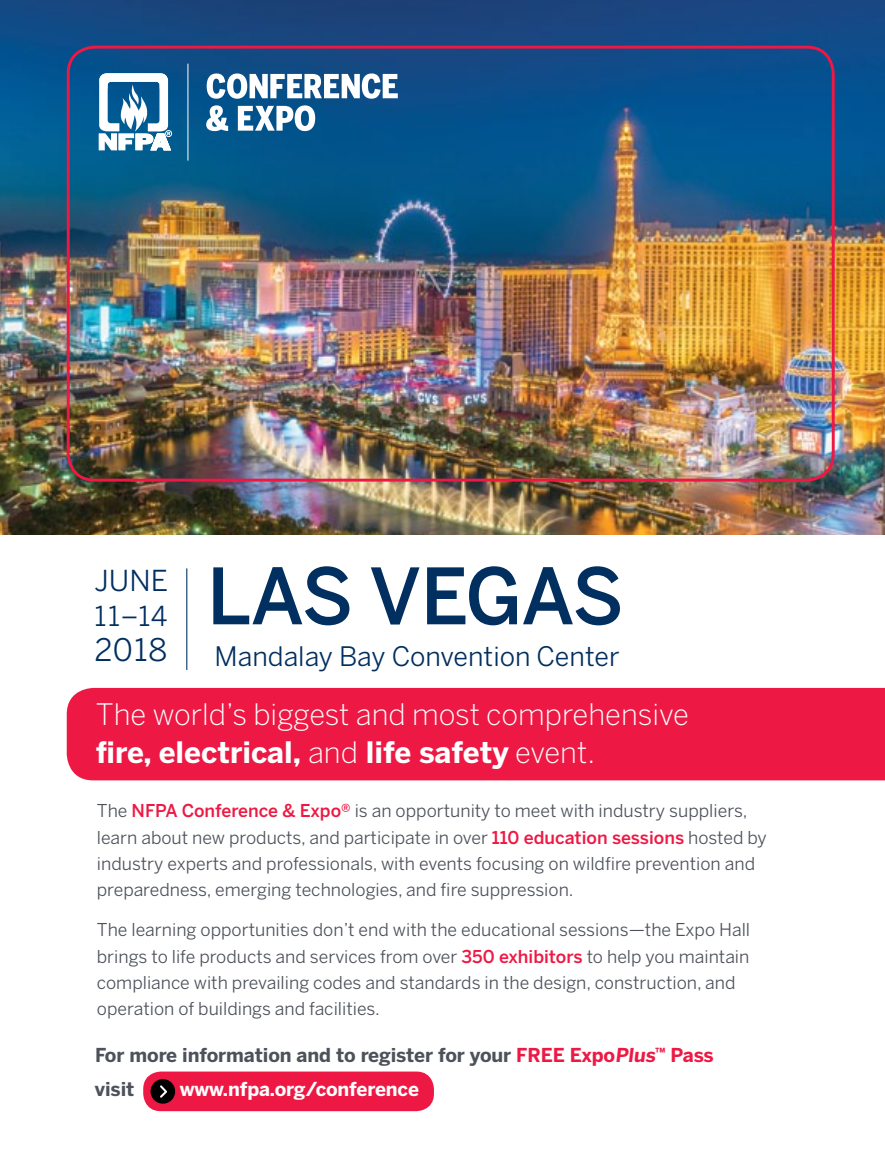
<style>
.page{position:relative;width:885px;height:1175px;background:#fff}
.page>*{position:absolute;margin:0;border:0;box-sizing:border-box;transform-origin:0 0}
.t1{font:500 76.95px "Benton Sans";letter-spacing:-.03em;color:#002f60}
.t2{font:30.9px "Benton Sans";color:#002f60}
.t3{font:300 29.4px/38.1px "Benton Sans";color:#fff}
.t4{font:28.65px "Benton Sans";color:#002f60}
.t5{font:27.3px "Benton Sans";color:#002f60}
.t6{font:26.7px "Benton Sans";color:#002f60}
.t7{font:700 19.05px/33.5px "Benton Sans";letter-spacing:-.005em;color:#4d525a}
.t8{font:700 19.05px "Benton Sans";letter-spacing:-.005em;color:#fff}
.t9{font:17.55px/26.4px "Benton Sans";color:#4d525a}
.s1{font-weight:700}
.s2{font-weight:500;color:#ed1944}
.s3{color:#ed1944}
</style>
<div class="page">
<img style="left:1px;top:0;width:883px;height:534px">
<div style="left:67px;top:46px;width:767px;height:435px;border:3px solid #ed1944;border-radius:26px"></div>
<hr style="left:186px;top:568px;width:1px;height:102px;background:#002f60">
<div style="left:165px;top:130px;width:7px;height:7px;border:1px solid #fff;border-radius:50%"></div>
<svg style="left:99px;top:73px;width:72px;height:77px"></svg>
<hr style="left:188px;top:64px;width:1px;height:97px;background:#fff">
<svg style="left:207px;top:73px;width:190px;height:26px"></svg>
<svg style="left:206px;top:105px;width:22px;height:26px"></svg>
<svg style="left:238px;top:105px;width:77px;height:26px"></svg>
<div style="left:67px;top:688px;width:817px;height:92px;background:#ed1944"></div>
<div style="left:143px;top:1071px;width:291px;height:40px;background:#ed1944;border-radius:18px"></div>
<div style="left:150px;top:1079px;width:25px;height:24px;background:#000;border-radius:50%"></div>
<svg style="left:160px;top:1085px;width:7px;height:12px"></svg>
<h3 class="t4" style="left:95px;top:564px;width:75px">JUNE</h3>
<h3 class="t5" style="left:95px;top:600px;width:74px">11–14</h3>
<h2 class="t2" style="left:95px;top:632px;width:74px">2018</h2>
<h1 class="t1" style="left:207px;top:550px;width:418px">LAS VEGAS</h1>
<h3 class="t6" style="left:214px;top:640px;width:406px">Mandalay Bay Convention Center</h3>
<h3 class="t3" style="left:96px;top:694px;width:594px">The world’s biggest and most comprehensive <span class="s1">fire, electrical,</span> and <span class="s1">life safety</span> event.</h3>
<p class="t9" style="left:97px;top:797px;width:671px">The <span class="s2">NFPA Conference &amp; Expo®</span> is an opportunity to meet with industry suppliers, learn about new products, and participate in over <span class="s2">110 education sessions</span> hosted by industry experts and professionals, with events focusing on wildfire prevention and preparedness, emerging technologies, and fire suppression.</p>
<p class="t9" style="left:97px;top:916px;width:654px">The learning opportunities don’t end with the educational sessions—the Expo Hall brings to life products and services from over <span class="s2">350 exhibitors</span> to help you maintain compliance with prevailing codes and standards in the design, construction, and operation of buildings and facilities.</p>
<p class="t7" style="left:95px;top:1038px;width:620px">For more information and to register for your <span class="s3">FREE ExpoPlus</span><sup>™</sup> <span class="s3">Pass </span>visit</p>
<p class="t8" style="left:180px;top:1077px;width:241px">www.nfpa.org/conference</p>
</div>
